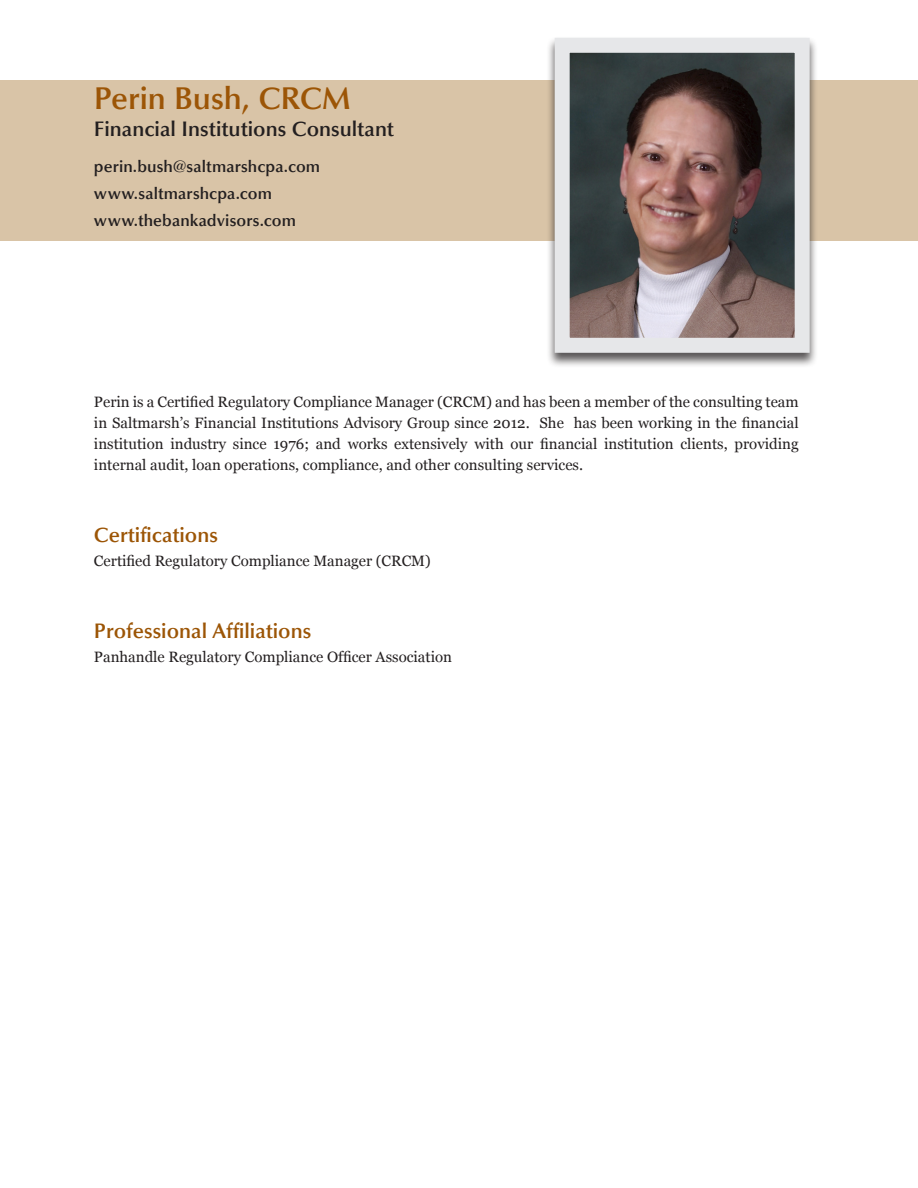
<style>
.page{position:relative;width:918px;height:1188px;background:#fff}
.page>*{position:absolute;margin:0;border:0;box-sizing:border-box;transform-origin:0 0}
.t1{font:600 31.5px "Optima";color:#9c5506}
.t2{font:600 21px "Optima";color:#9c5506}
.t3{font:600 21px "Optima";color:#231f20}
.t4{font:600 16.5px "Optima";letter-spacing:.005em;color:#231f20}
.t5{font:15px/21px "Georgia";color:#231f20;text-align:justify}
</style>
<div class="page">
<div style="left:0;top:80px;width:918px;height:161px;background:#d9c4a7"></div>
<div style="left:546px;top:36px;width:272px;height:332px;background:#231f20;opacity:.75"></div>
<img style="left:571px;top:54px;width:223px;height:283px">
<div style="left:555px;top:38px;width:255px;height:315px;border:15px solid #e6e7e9"></div>
<p class="t1" style="left:94px;top:80px;width:258px">Perin Bush, CRCM</p>
<p class="t3" style="left:94px;top:116px;width:301px">Financial Institutions Consultant</p>
<p class="t4" style="left:94px;top:157px;width:228px">perin.bush@saltmarshcpa.com</p>
<p class="t4" style="left:94px;top:184px;width:180px">www.saltmarshcpa.com</p>
<p class="t4" style="left:94px;top:211px;width:204px">www.thebankadvisors.com</p>
<p class="t5" style="left:94px;top:392px;width:706px">Perin is a Certified Regulatory Compliance Manager (CRCM) and has been a member of the consulting team in Saltmarsh’s Financial Institutions Advisory Group since 2012. She has been working in the financial institution industry since 1976; and works extensively with our financial institution clients, providing internal audit, loan operations, compliance, and other consulting services.</p>
<p class="t2" style="left:94px;top:523px;width:126px">Certifications</p>
<p class="t5" style="left:94px;top:551px;width:338px">Certified Regulatory Compliance Manager (CRCM)</p>
<p class="t2" style="left:94px;top:619px;width:219px">Professional Affiliations</p>
<p class="t5" style="left:94px;top:647px;width:360px">Panhandle Regulatory Compliance Officer Association</p>
</div>
